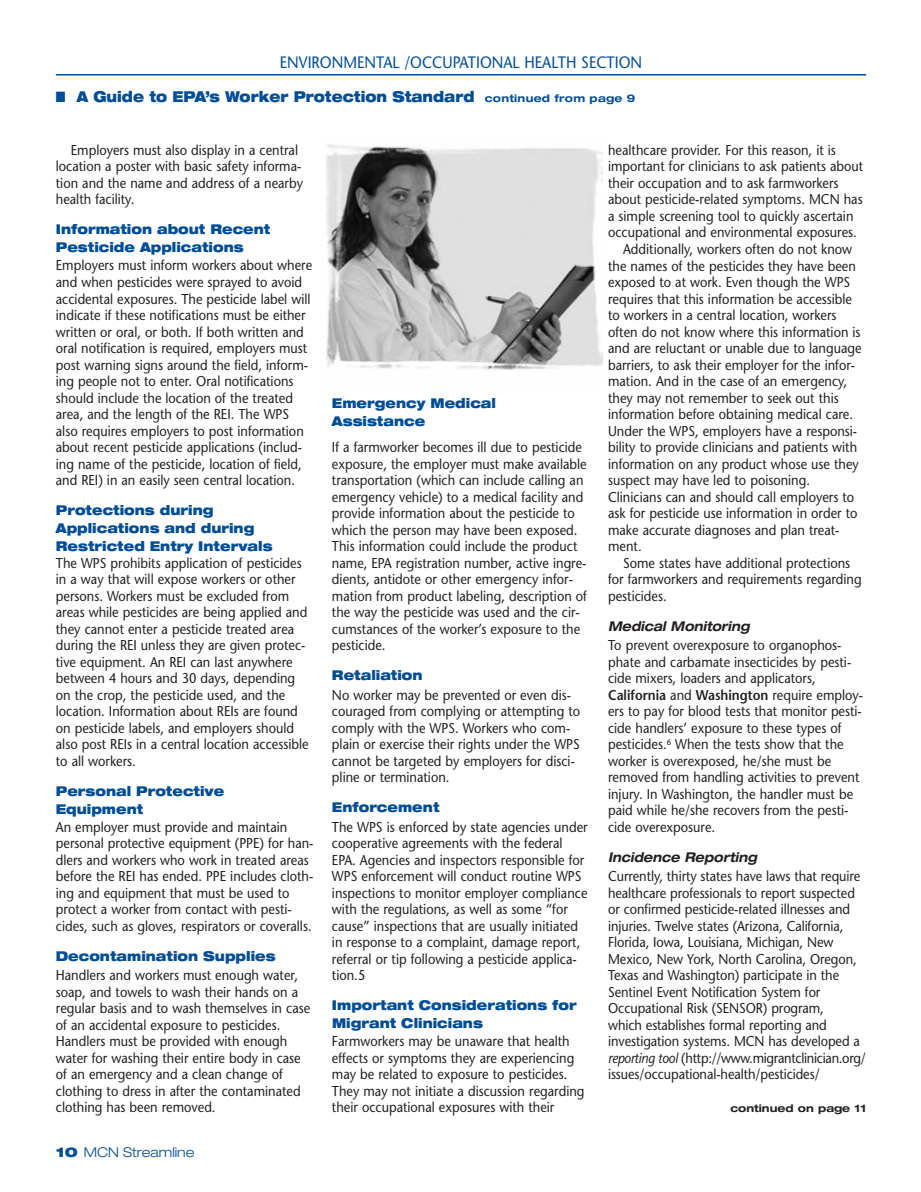
<style>
.page{position:relative;width:921px;height:1192px;background:#fff}
.page>*{position:absolute;margin:0;border:0;box-sizing:border-box;transform-origin:0 0}
.t1{font:16.5px "Stone Sans";color:#014d95;scale:.9 1}
.t2{font:900 expanded 15px "Helvetica Neue";color:#014d95;scale:.85 1}
.t3{font:14.25px/16.5px "Stone Sans";color:#231f20;scale:.9 1}
.t4{font:900 expanded 13.5px/18px "Helvetica Neue";color:#014d95;scale:.9 1}
.t5{font:italic 700 expanded 13.5px "Helvetica Neue";color:#231f20;scale:.9 1}
.t6{font:300 expanded 13.5px "Helvetica Neue";color:#014d95}
.t7{font:700 expanded 10.5px "Helvetica Neue";color:#231f20}
.s1{font-weight:700;font-size:10.5px}
.s2{font-weight:900}
.s3{font-weight:600}
.s4{font-style:italic}
</style>
<div class="page">
<hr style="left:56px;top:74px;width:810px;height:1px;background:#014d95">
<img style="left:325px;top:144px;width:277px;height:226px">
<p class="t1" style="left:280px;top:52px;width:404px">ENVIRONMENTAL /OCCUPATIONAL HEALTH SECTION</p>
<p class="t2" style="left:56px;top:87px;width:683px">■ A Guide to EPA’s Worker Protection Standard <span class="s1">continued from page 9</span></p>
<p class="t3" style="left:56px;top:142px;width:276px;text-indent:15px">Employers must also display in a central location a poster with basic safety informa&shy;tion and the name and address of a nearby health facility.</p>
<p class="t4" style="left:56px;top:220px;width:240px">Information about Recent<br>Pesticide Applications</p>
<p class="t3" style="left:56px;top:257px;width:286px">Employers must inform workers about where and when pesticides were sprayed to avoid accidental exposures. The pesticide label will indicate if these notifications must be either written or oral, or both. If both written and oral notification is required, employers must post warning signs around the field, inform&shy;ing people not to enter. Oral notifications should include the location of the treated area, and the length of the REI. The WPS also requires employers to post information about recent pesticide applications (includ&shy;ing name of the pesticide, location of field, and REI) in an easily seen central location.</p>
<p class="t4" style="left:56px;top:500px;width:242px">Protections during<br>Applications and during<br>Restricted Entry Intervals</p>
<p class="t3" style="left:56px;top:554px;width:282px">The WPS prohibits application of pesticides in a way that will expose workers or other persons. Workers must be excluded from areas while pesticides are being applied and they cannot enter a pesticide treated area during the REI unless they are given protec&shy;tive equipment. An REI can last anywhere between 4 hours and 30 days, depending on the crop, the pesticide used, and the location. Information about REIs are found on pesticide labels, and employers should also post REIs in a central location accessible to all workers.</p>
<p class="t4" style="left:56px;top:781px;width:189px">Personal Protective<br>Equipment</p>
<p class="t3" style="left:56px;top:818px;width:288px">An employer must provide and maintain personal protective equipment (PPE) for han&shy;dlers and workers who work in treated areas before the REI has ended. PPE includes cloth&shy;ing and equipment that must be used to protect a worker from contact with pesti&shy;cides, such as gloves, respirators or coveralls.</p>
<p class="t4" style="left:56px;top:946px;width:246px">Decontamination Supplies</p>
<p class="t3" style="left:56px;top:967px;width:284px">Handlers and workers must enough water, soap, and towels to wash their hands on a regular basis and to wash themselves in case of an accidental exposure to pesticides.<br>Handlers must be provided with enough water for washing their entire body in case of an emergency and a clean change of clothing to dress in after the contaminated clothing has been removed.</p>
<p class="t6" style="left:56px;top:1143px;width:140px"><span class="s2">10</span> MCN Streamline</p>
<p class="t4" style="left:332px;top:393px;width:184px">Emergency Medical<br>Assistance</p>
<p class="t3" style="left:332px;top:439px;width:285px">If a farmworker becomes ill due to pesticide exposure, the employer must make available transportation (which can include calling an emergency vehicle) to a medical facility and provide information about the pesticide to which the person may have been exposed.<br>This information could include the product name, EPA registration number, active ingre&shy;dients, antidote or other emergency infor&shy;mation from product labeling, description of the way the pesticide was used and the cir&shy;cumstances of the worker’s exposure to the pesticide.</p>
<p class="t4" style="left:332px;top:665px;width:102px">Retaliation</p>
<p class="t3" style="left:332px;top:686px;width:277px">No worker may be prevented or even dis&shy;couraged from complying or attempting to comply with the WPS. Workers who com&shy;plain or exercise their rights under the WPS cannot be targeted by employers for disci&shy;pline or termination.</p>
<p class="t4" style="left:332px;top:797px;width:121px">Enforcement</p>
<p class="t3" style="left:332px;top:818px;width:285px">The WPS is enforced by state agencies under cooperative agreements with the federal EPA. Agencies and inspectors responsible for WPS enforcement will conduct routine WPS inspections to monitor employer compliance with the regulations, as well as some “for cause” inspections that are usually initiated in response to a complaint, damage report, referral or tip following a pesticide applica&shy;tion.5</p>
<p class="t4" style="left:332px;top:995px;width:273px">Important Considerations for<br>Migrant Clinicians</p>
<p class="t3" style="left:332px;top:1033px;width:282px">Farmworkers may be unaware that health effects or symptoms they are experiencing may be related to exposure to pesticides.<br>They may not initiate a discussion regarding their occupational exposures with their</p>
<p class="t3" style="left:608px;top:142px;width:255px">healthcare provider. For this reason, it is</p>
<p class="t3" style="left:608px;top:158px;width:285px">important for clinicians to ask patients about</p>
<p class="t3" style="left:608px;top:175px;width:258px">their occupation and to ask farmworkers</p>
<p class="t3" style="left:608px;top:191px;width:284px">about pesticide-related symptoms. MCN has</p>
<p class="t3" style="left:608px;top:208px;width:274px">a simple screening tool to quickly ascertain</p>
<p class="t3" style="left:608px;top:224px;width:278px">occupational and environmental exposures.</p>
<p class="t3" style="left:623px;top:241px;width:256px">Additionally, workers often do not know</p>
<p class="t3" style="left:608px;top:257px;width:277px">the names of the pesticides they have been</p>
<p class="t3" style="left:608px;top:274px;width:270px">exposed to at work. Even though the WPS</p>
<p class="t3" style="left:608px;top:290px;width:272px">requires that this information be accessible</p>
<p class="t3" style="left:608px;top:307px;width:255px">to workers in a central location, workers</p>
<p class="t3" style="left:608px;top:323px;width:282px">often do not know where this information is</p>
<p class="t3" style="left:608px;top:340px;width:283px">and are reluctant or unable due to language</p>
<p class="t3" style="left:608px;top:356px;width:276px">barriers, to ask their employer for the infor-</p>
<p class="t3" style="left:608px;top:373px;width:267px">mation. And in the case of an emergency,</p>
<p class="t3" style="left:608px;top:389px;width:258px">they may not remember to seek out this</p>
<p class="t3" style="left:608px;top:406px;width:274px">information before obtaining medical care.</p>
<p class="t3" style="left:608px;top:422px;width:278px">Under the WPS, employers have a responsi-</p>
<p class="t3" style="left:608px;top:439px;width:278px">bility to provide clinicians and patients with</p>
<p class="t3" style="left:608px;top:455px;width:280px">information on any product whose use they</p>
<p class="t3" style="left:608px;top:472px;width:226px">suspect may have led to poisoning.</p>
<p class="t3" style="left:608px;top:488px;width:275px">Clinicians can and should call employers to</p>
<p class="t3" style="left:608px;top:505px;width:279px">ask for pesticide use information in order to</p>
<p class="t3" style="left:608px;top:521px;width:259px">make accurate diagnoses and plan treat-</p>
<p class="t3" style="left:608px;top:538px;width:39px">ment.</p>
<p class="t3" style="left:623px;top:554px;width:254px">Some states have additional protections</p>
<p class="t3" style="left:608px;top:571px;width:283px">for farmworkers and requirements regarding</p>
<p class="t3" style="left:608px;top:587px;width:67px">pesticides.</p>
<p class="t5" style="left:608px;top:617px;width:159px">Medical Monitoring</p>
<p class="t3" style="left:608px;top:637px;width:285px">To prevent overexposure to organophos&shy;phate and carbamate insecticides by pesti&shy;cide mixers, loaders and applicators, <span class="s3">California</span> and <span class="s3">Washington</span> require employ&shy;ers to pay for blood tests that monitor pesti&shy;cide handlers’ exposure to these types of pesticides.<sup>6</sup> When the tests show that the worker is overexposed, he/she must be removed from handling activities to prevent injury. In Washington, the handler must be paid while he/she recovers from the pesti&shy;cide overexposure.</p>
<p class="t5" style="left:608px;top:848px;width:167px">Incidence Reporting</p>
<p class="t3" style="left:608px;top:868px;width:288px">Currently, thirty states have laws that require healthcare professionals to report suspected or confirmed pesticide-related illnesses and injuries. Twelve states (Arizona, California, Florida, Iowa, Louisiana, Michigan, New Mexico, New York, North Carolina, Oregon, Texas and Washington) participate in the Sentinel Event Notification System for Occupational Risk (SENSOR) program,<br>which establishes formal reporting and investigation systems. MCN has developed a <span class="s4">reporting tool</span> (http://www.migrantclinician.org/ issues/occupational-health/pesticides/</p>
<p class="t7" style="left:730px;top:1102px;width:137px">continued on page 11</p>
</div>
